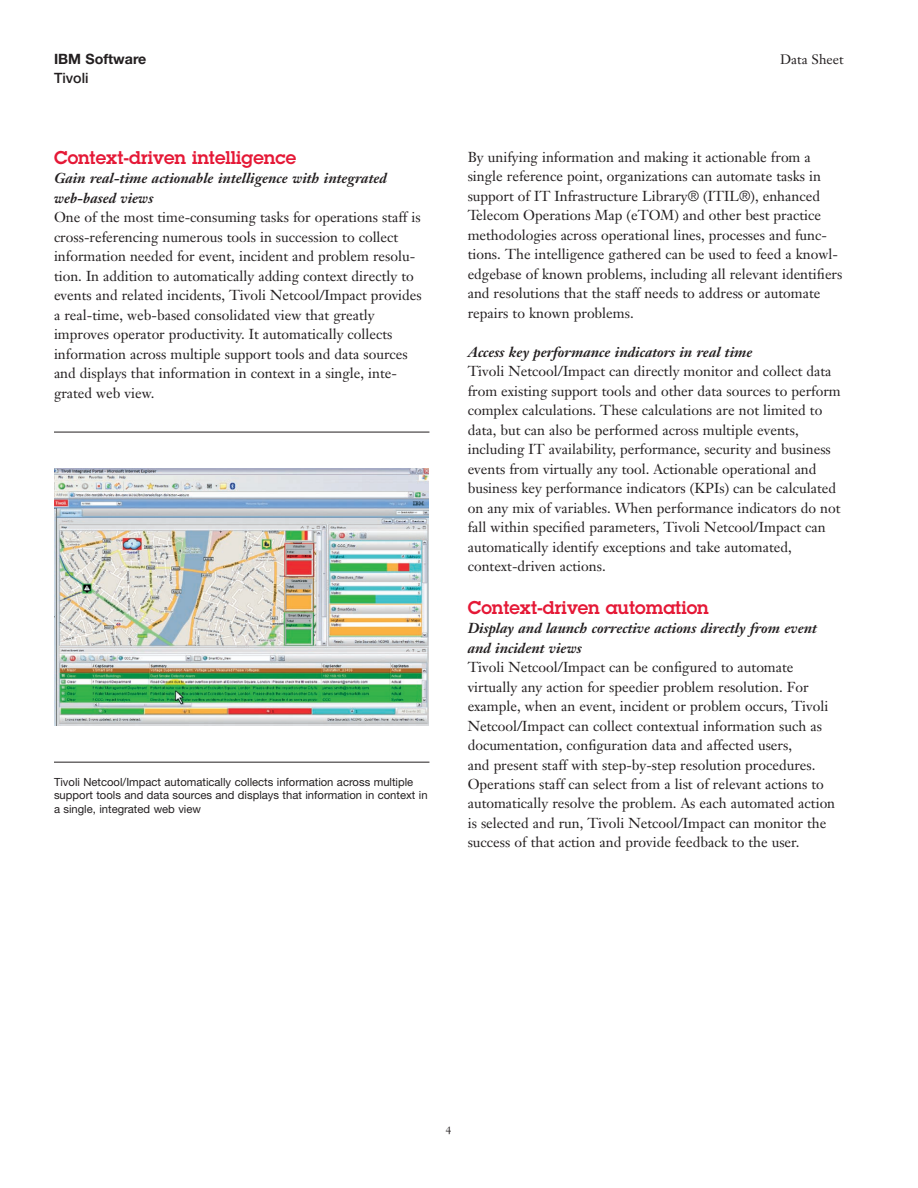
<style>
.page{position:relative;width:918px;height:1188px;background:#fff}
.page>*{position:absolute;margin:0;border:0;box-sizing:border-box;transform-origin:0 0}
.t1{font:600 18px "Lubalin Graph Std";color:#e51836}
.t2{font:14.25px/19.5px "Janson Text";color:#231f20}
.t3{font:700 14.25px "Helvetica Neue";color:#231f20}
.t4{font:500 14.25px "Helvetica Neue";color:#231f20}
.t5{font:13.5px "Janson Text";color:#231f20}
.t6{font:11.25px/13.5px "Helvetica Neue";color:#231f20}
.t7{font:10.5px "Janson Text";color:#231f20}
.s1{font-weight:700;font-style:italic}
.s2{font-family:"Helvetica Neue";font-weight:300}
</style>
<div class="page">
<img style="left:55px;top:468px;width:374px;height:258px">
<hr style="left:54px;top:432px;width:375px;height:1px;background:#231f20">
<hr style="left:54px;top:762px;width:375px;height:1px;background:#231f20">
<p class="t3" style="left:54px;top:54px;width:94px">IBM Software</p>
<p class="t5" style="left:780px;top:54px;width:65px">Data Sheet</p>
<p class="t4" style="left:54px;top:73px;width:36px">Tivoli</p>
<h2 class="t1" style="left:54px;top:151px;width:244px">Context-driven intelligence</h2>
<p class="t2" style="left:54px;top:170px;width:369px"><span class="s1">Gain real-time actionable intelligence with integrated web-based views<br></span>One of the most time-consuming tasks for operations staff is cross-referencing numerous tools in succession to collect information needed for event, incident and problem resolu&shy;tion. In addition to automatically adding context directly to events and related incidents, Tivoli Netcool/Impact provides a real-time, web-based consolidated view that greatly improves operator productivity. It automatically collects information across multiple support tools and data sources and displays that information in context in a single, inte&shy;grated web view.</p>
<p class="t6" style="left:54px;top:776px;width:375px">Tivoli Netcool/Impact automatically collects information across multiple support tools and data sources and displays that information in context in a single, integrated web view</p>
<p class="t2" style="left:468px;top:148px;width:376px">By unifying information and making it actionable from a single reference point, organizations can automate tasks in support of IT Infrastructure Library<span class="s2">®</span> (ITIL<span class="s2">®</span>), enhanced Telecom Operations Map (eTOM) and other best practice methodologies across operational lines, processes and func&shy;tions. The intelligence gathered can be used to feed a knowl&shy;edgebase of known problems, including all relevant identifiers and resolutions that the staff needs to address or automate repairs to known problems.</p>
<p class="t2" style="left:468px;top:344px;width:375px"><span class="s1">Access key performance indicators in real time<br></span>Tivoli Netcool/Impact can directly monitor and collect data from existing support tools and other data sources to perform complex calculations. These calculations are not limited to data, but can also be performed across multiple events, including IT availability, performance, security and business events from virtually any tool. Actionable operational and business key performance indicators (KPIs) can be calculated on any mix of variables. When performance indicators do not fall within specified parameters, Tivoli Netcool/Impact can automatically identify exceptions and take automated, context-driven actions.</p>
<h2 class="t1" style="left:468px;top:601px;width:242px">Context-driven automation</h2>
<p class="t2" style="left:468px;top:620px;width:369px"><span class="s1">Display and launch corrective actions directly from event and incident views<br></span>Tivoli Netcool/Impact can be configured to automate virtually any action for speedier problem resolution. For example, when an event, incident or problem occurs, Tivoli Netcool/Impact can collect contextual information such as documentation, configuration data and affected users,<br>and present staff with step-by-step resolution procedures.<br>Operations staff can select from a list of relevant actions to automatically resolve the problem. As each automated action is selected and run, Tivoli Netcool/Impact can monitor the success of that action and provide feedback to the user.</p>
<p class="t7" style="left:446px;top:1126px;width:7px">4</p>
</div>
